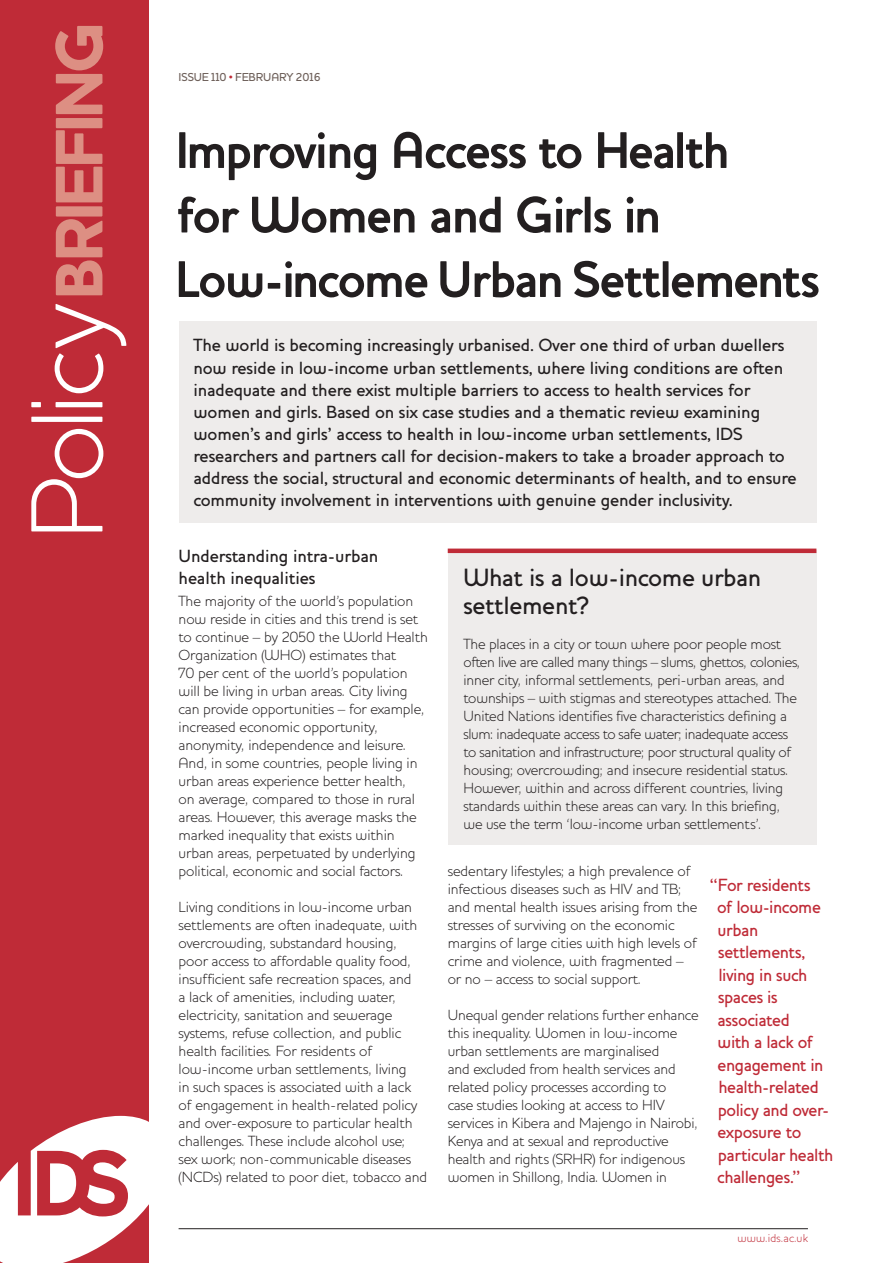
<style>
.page{position:relative;width:893px;height:1263px;background:#fff}
.page>*{position:absolute;margin:0;border:0;box-sizing:border-box;transform-origin:0 0}
.t1{font:900 68.55px "Houschka";letter-spacing:-.065em;color:#dd8f83}
.t2{font:700 52.5px/64.5px "Houschka";letter-spacing:-.045em;color:#231f20}
.t3{font:500 25.5px/28.5px "Houschka";letter-spacing:-.015em;color:#231f20}
.t4{font:500 18px/22px "Houschka";letter-spacing:-.01em;color:#231f20}
.t5{font:500 18px/22.5px "Houschka";letter-spacing:-.025em;color:#bf2b37}
.t6{font:300 15px/18px "Houschka";letter-spacing:-.005em;color:#231f20}
.t7{font:500 11.7px "Houschka";letter-spacing:-.005em;color:#6e605a}
.t8{font:300 11.7px "Houschka";letter-spacing:.01em;color:#bf2b37}
.s1{font-weight:300;font-size:104.4px;color:#fff}
.s2{color:#bf2b37}
</style>
<div class="page">
<hr style="left:179px;top:1228px;width:629px;height:1px;background:#231f20">
<div style="left:0;top:0;width:148px;height:1263px;background:#bf2b37"></div>
<svg style="left:0;top:1116px;width:149px;height:147px"></svg>
<div style="left:179px;top:321px;width:637px;height:202px;background:#eeeceb"></div>
<div style="left:448px;top:551px;width:368px;height:294px;background:#eeeceb"></div>
<hr style="left:448px;top:549px;width:368px;height:4px;background:#bf2b37">
<h1 class="t1" style="left:39px;top:540px;width:520px;rotate:-90deg"><span class="s1">Policy</span>BRIEFING</h1>
<p class="t7" style="left:179px;top:70px;width:143px">ISSUE 110 <span class="s2">•</span> FEBRUARY 2016</p>
<h2 class="t2" style="left:175px;top:118px;width:647px">Improving Access to Health<br>for Women and Girls in<br>Low-income Urban Settlements</h2>
<p class="t4" style="left:193px;top:334px;width:605px">The world is becoming increasingly urbanised. Over one third of urban dwellers now reside in low-income urban settlements, where living conditions are often inadequate and there exist multiple barriers to access to health services for women and girls. Based on six case studies and a thematic review examining women’s and girls’ access to health in low-income urban settlements, IDS researchers and partners call for decision-makers to take a broader approach to address the social, structural and economic determinants of health, and to ensure community involvement in interventions with genuine gender inclusivity.</p>
<p class="t4" style="left:179px;top:545px;width:201px">Understanding intra-urban health inequalities</p>
<p class="t6" style="left:179px;top:592px;width:251px">The majority of the world’s population now reside in cities and this trend is set to continue – by 2050 the World Health Organization (WHO) estimates that<br>70 per cent of the world’s population will be living in urban areas. City living can provide opportunities – for example, increased economic opportunity, anonymity, independence and leisure.<br>And, in some countries, people living in urban areas experience better health,<br>on average, compared to those in rural areas. However, this average masks the marked inequality that exists within urban areas, perpetuated by underlying political, economic and social factors.</p>
<p class="t6" style="left:179px;top:898px;width:250px">Living conditions in low-income urban settlements are often inadequate, with overcrowding, substandard housing, poor access to affordable quality food, insufficient safe recreation spaces, and<br>a lack of amenities, including water, electricity, sanitation and sewerage systems, refuse collection, and public health facilities. For residents of low-income urban settlements, living<br>in such spaces is associated with a lack of engagement in health-related policy and over-exposure to particular health challenges. These include alcohol use; sex work; non-communicable diseases (NCDs) related to poor diet, tobacco and</p>
<h3 class="t3" style="left:463px;top:563px;width:299px">What is a low-income urban settlement?</h3>
<p class="t6" style="left:463px;top:635px;width:338px">The places in a city or town where poor people most often live are called many things – slums, ghettos, colonies, inner city, informal settlements, peri-urban areas, and townships – with stigmas and stereotypes attached. The United Nations identifies five characteristics defining a slum: inadequate access to safe water; inadequate access to sanitation and infrastructure; poor structural quality of housing; overcrowding; and insecure residential status.<br>However, within and across different countries, living standards within these areas can vary. In this briefing, we use the term ‘low-income urban settlements’.</p>
<p class="t6" style="left:448px;top:862px;width:251px">sedentary lifestyles; a high prevalence of infectious diseases such as HIV and TB; and mental health issues arising from the stresses of surviving on the economic margins of large cities with high levels of crime and violence, with fragmented – or no – access to social support.</p>
<p class="t6" style="left:448px;top:1006px;width:252px">Unequal gender relations further enhance this inequality. Women in low-income urban settlements are marginalised<br>and excluded from health services and related policy processes according to<br>case studies looking at access to HIV services in Kibera and Majengo in Nairobi, Kenya and at sexual and reproductive health and rights (SRHR) for indigenous women in Shillong, India. Women in</p>
<p class="t5" style="left:717px;top:873px;width:118px;text-indent:-7px">“For residents<br>of low-income urban settlements, living in such spaces is associated<br>with a lack of engagement in health-related policy and over&shy;exposure to particular health challenges.”</p>
<p class="t8" style="left:738px;top:1231px;width:72px">www.ids.ac.uk</p>
</div>
